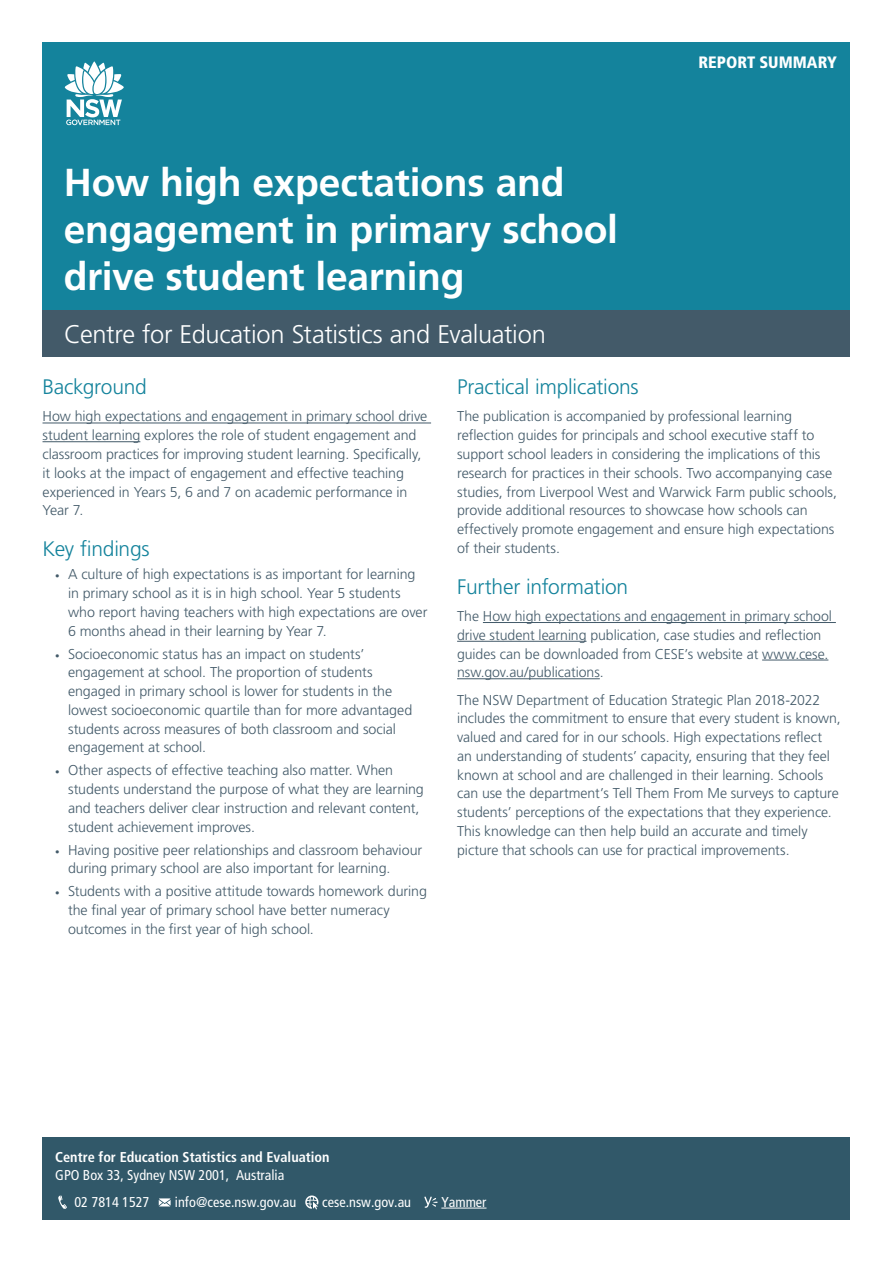
<style>
.page{position:relative;width:893px;height:1263px;background:#fff}
.page>*{position:absolute;margin:0;border:0;box-sizing:border-box;transform-origin:0 0}
.t1{font:700 39px/46.8px "Frutiger LT Pro";letter-spacing:-.005em;color:#fff}
.t2{font:300 25.5px "Frutiger LT Pro";letter-spacing:-.015em;color:#fff}
.t3{font:300 21px "Frutiger LT Pro";letter-spacing:-.01em;color:#14839c}
.t4{font:900 condensed 16.5px "Frutiger LT Pro";color:#fff}
.t5{font:300 14.25px/18.8px "Frutiger LT Pro";letter-spacing:-.005em;color:#435a69}
.t6{font:condensed 14.25px/26.5px "Frutiger LT Pro";color:#fff}
.t7{font:700 condensed 14.25px "Frutiger LT Pro";color:#fff}
.s1{font-size:9px}
</style>
<div class="page">
<div style="left:43px;top:43px;width:807px;height:288px;background:#14839c"></div>
<div style="left:43px;top:310px;width:807px;height:47px;background:#435a69"></div>
<svg style="left:65px;top:61px;width:59px;height:64px"></svg>
<hr style="left:43px;top:423px;width:388px;height:1px;background:#435a69">
<hr style="left:43px;top:441px;width:97px;height:1px;background:#435a69">
<hr style="left:483px;top:622px;width:353px;height:1px;background:#435a69">
<hr style="left:457px;top:641px;width:129px;height:1px;background:#435a69">
<hr style="left:762px;top:660px;width:66px;height:1px;background:#435a69">
<hr style="left:457px;top:678px;width:143px;height:1px;background:#435a69">
<div style="left:43px;top:1137px;width:807px;height:83px;background:#315869"></div>
<hr style="left:441px;top:1208px;width:45px;height:1px;background:#fff">
<svg style="left:58px;top:1195px;width:9px;height:14px"></svg>
<svg style="left:159px;top:1198px;width:12px;height:8px"></svg>
<svg style="left:305px;top:1195px;width:13px;height:14px"></svg>
<svg style="left:424px;top:1196px;width:14px;height:12px"></svg>
<h1 class="t1" style="left:64px;top:160px;width:556px">How high expectations and engagement in primary school drive student learning</h1>
<p class="t4" style="left:698px;top:52px;width:140px">REPORT SUMMARY</p>
<h2 class="t2" style="left:64px;top:320px;width:483px">Centre for Education Statistics and Evaluation</h2>
<h3 class="t3" style="left:43px;top:375px;width:106px">Background</h3>
<p class="t5" style="left:43px;top:407px;width:386px">How high expectations and engagement in primary school drive student learning explores the role of student engagement and classroom practices for improving student learning. Specifically, it looks at the impact of engagement and effective teaching experienced in Years 5, 6 and 7 on academic performance in Year 7.</p>
<h3 class="t3" style="left:43px;top:537px;width:109px">Key findings</h3>
<p class="t5" style="left:68px;top:565px;width:361px;text-indent:-13px"><span class="s1">•</span> A culture of high expectations is as important for learning in primary school as it is in high school. Year 5 students who report having teachers with high expectations are over 6 months ahead in their learning by Year 7.</p>
<p class="t5" style="left:68px;top:644px;width:346px;text-indent:-13px"><span class="s1">•</span> Socioeconomic status has an impact on students’ engagement at school. The proportion of students engaged in primary school is lower for students in the lowest socioeconomic quartile than for more advantaged students across measures of both classroom and social engagement at school.</p>
<p class="t5" style="left:68px;top:761px;width:357px;text-indent:-13px"><span class="s1">•</span> Other aspects of effective teaching also matter. When students understand the purpose of what they are learning and teachers deliver clear instruction and relevant content, student achievement improves.</p>
<p class="t5" style="left:68px;top:840px;width:356px;text-indent:-13px"><span class="s1">•</span> Having positive peer relationships and classroom behaviour during primary school are also important for learning.</p>
<p class="t5" style="left:68px;top:882px;width:360px;text-indent:-13px"><span class="s1">•</span> Students with a positive attitude towards homework during the final year of primary school have better numeracy outcomes in the first year of high school.</p>
<h3 class="t3" style="left:457px;top:375px;width:183px">Practical implications</h3>
<p class="t5" style="left:457px;top:407px;width:381px">The publication is accompanied by professional learning reflection guides for principals and school executive staff to support school leaders in considering the implications of this research for practices in their schools. Two accompanying case studies, from Liverpool West and Warwick Farm public schools, provide additional resources to showcase how schools can effectively promote engagement and ensure high expectations of their students.</p>
<h3 class="t3" style="left:457px;top:574px;width:173px">Further information</h3>
<p class="t5" style="left:457px;top:607px;width:376px">The How high expectations and engagement in primary school drive student learning publication, case studies and reflection guides can be downloaded from CESE’s website at www.cese. nsw.gov.au/publications.</p>
<p class="t5" style="left:457px;top:690px;width:385px">The NSW Department of Education Strategic Plan 2018-2022 includes the commitment to ensure that every student is known, valued and cared for in our schools. High expectations reflect<br>an understanding of students’ capacity, ensuring that they feel known at school and are challenged in their learning. Schools can use the department’s Tell Them From Me surveys to capture students’ perceptions of the expectations that they experience.<br>This knowledge can then help build an accurate and timely picture that schools can use for practical improvements.</p>
<p class="t7" style="left:55px;top:1149px;width:276px">Centre for Education Statistics and Evaluation</p>
<p class="t6" style="left:74px;top:1162px;width:211px;text-indent:-19px">GPO Box 33, Sydney NSW 2001, Australia<br>02 7814 1527</p>
<p class="t6" style="left:175px;top:1188px;width:123px">info@cese.nsw.gov.au</p>
<p class="t6" style="left:322px;top:1188px;width:90px">cese.nsw.gov.au</p>
<p class="t6" style="left:441px;top:1188px;width:47px">Yammer</p>
</div>
